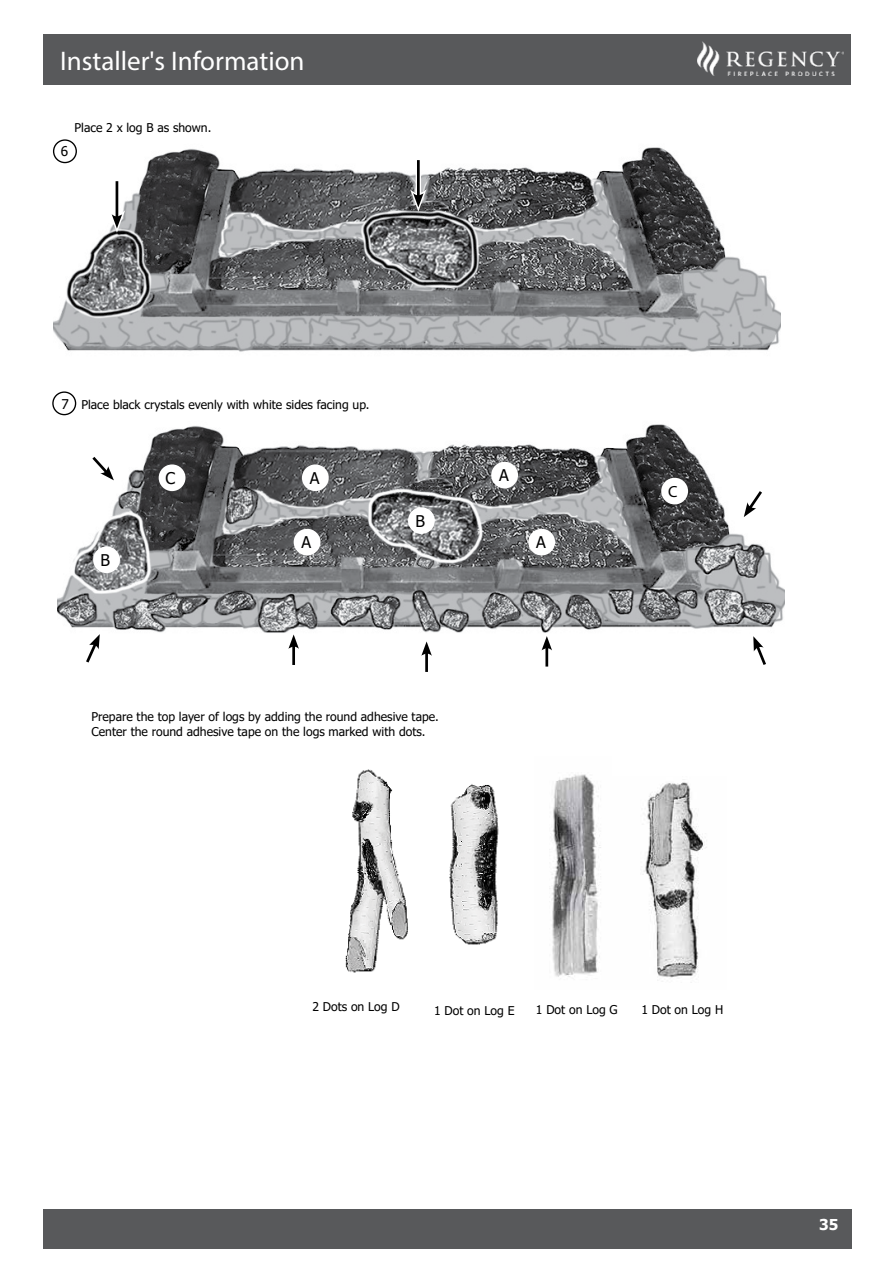
<style>
.page{position:relative;width:893px;height:1263px;background:#fff}
.page>*{position:absolute;margin:0;border:0;box-sizing:border-box;transform-origin:0 0}
.t1{font:27px "Myriad Pro";color:#fff}
.t2{font:16.05px "Tahoma";color:#000}
.t3{font:16.05px "Helvetica";color:#000}
.t4{font:700 15px "Tahoma";color:#fff}
.t5{font:13.5px "Tahoma";color:#000}
.t6{font:12.15px/14.5px "Tahoma";color:#000}
</style>
<div class="page">
<div style="left:43px;top:35px;width:807px;height:50px;background:#58595b"></div>
<div style="left:43px;top:1209px;width:808px;height:39px;background:#58595b"></div>
<img style="left:698px;top:41px;width:146px;height:34px">
<img style="left:54px;top:139px;width:726px;height:213px">
<div style="left:53px;top:139px;width:24px;height:24px;border:1px solid #000;border-radius:50%"></div>
<div style="left:416px;top:157px;width:5px;height:41px;background:#fff"></div>
<hr style="left:417px;top:160px;width:3px;height:38px;background:#000">
<svg style="left:410px;top:189px;width:17px;height:23px"></svg>
<svg style="left:114px;top:178px;width:6px;height:32px"></svg>
<hr style="left:116px;top:181px;width:2px;height:38px;background:#000">
<svg style="left:109px;top:210px;width:16px;height:23px"></svg>
<img style="left:58px;top:424px;width:726px;height:209px">
<div style="left:52px;top:391px;width:24px;height:24px;border:1px solid #000;border-radius:50%"></div>
<svg style="left:89px;top:453px;width:28px;height:30px"></svg>
<img style="left:549px;top:774px;width:52px;height:203px">
<svg style="left:82px;top:630px;width:21px;height:33px"></svg>
<hr style="left:292px;top:644px;width:3px;height:21px;background:#000">
<svg style="left:285px;top:630px;width:17px;height:23px"></svg>
<hr style="left:425px;top:651px;width:3px;height:21px;background:#000">
<svg style="left:421px;top:641px;width:11px;height:19px"></svg>
<hr style="left:545px;top:645px;width:3px;height:21px;background:#000">
<svg style="left:539px;top:632px;width:16px;height:22px"></svg>
<svg style="left:750px;top:632px;width:20px;height:33px"></svg>
<svg style="left:741px;top:488px;width:25px;height:33px"></svg>
<div style="left:93px;top:546px;width:27px;height:27px;background:#fff;border-radius:50%"></div>
<div style="left:408px;top:507px;width:27px;height:27px;background:#fff;border-radius:50%"></div>
<div style="left:159px;top:464px;width:26px;height:27px;background:#fff;border-radius:50%"></div>
<div style="left:661px;top:478px;width:27px;height:26px;background:#fff;border-radius:50%"></div>
<div style="left:302px;top:464px;width:27px;height:27px;background:#fff;border-radius:50%"></div>
<div style="left:294px;top:529px;width:26px;height:26px;background:#fff;border-radius:50%"></div>
<div style="left:491px;top:462px;width:27px;height:26px;background:#fff;border-radius:50%"></div>
<div style="left:528px;top:529px;width:27px;height:26px;background:#fff;border-radius:50%"></div>
<img style="left:643px;top:782px;width:64px;height:201px">
<img style="left:345px;top:769px;width:154px;height:204px">
<h1 class="t1" style="left:60px;top:45px;width:246px">Installer's Information</h1>
<p class="t6" style="left:75px;top:121px;width:138px">Place 2 x log B as shown.</p>
<p class="t5" style="left:61px;top:142px;width:9px">6</p>
<p class="t5" style="left:62px;top:395px;width:9px">7</p>
<p class="t6" style="left:81px;top:398px;width:290px">Place black crystals evenly with white sides facing up.</p>
<h2 class="t2" style="left:101px;top:549px;width:11px">B</h2>
<h2 class="t2" style="left:166px;top:467px;width:11px">C</h2>
<h2 class="t2" style="left:310px;top:467px;width:11px">A</h2>
<h2 class="t2" style="left:302px;top:532px;width:11px">A</h2>
<h2 class="t2" style="left:415px;top:510px;width:11px">B</h2>
<p class="t6" style="left:92px;top:710px;width:349px">Prepare the top layer of logs by adding the round adhesive tape.<br>Center the round adhesive tape on the logs marked with dots.</p>
<h2 class="t2" style="left:499px;top:464px;width:11px">A</h2>
<h2 class="t2" style="left:536px;top:532px;width:11px">A</h2>
<h2 class="t3" style="left:668px;top:482px;width:11px">C</h2>
<p class="t6" style="left:312px;top:1000px;width:89px">2 Dots on Log D</p>
<p class="t6" style="left:434px;top:1004px;width:82px">1 Dot on Log E</p>
<p class="t6" style="left:536px;top:1003px;width:83px">1 Dot on Log G</p>
<p class="t6" style="left:641px;top:1003px;width:83px">1 Dot on Log H</p>
<p class="t4" style="left:819px;top:1213px;width:21px">35</p>
</div>
